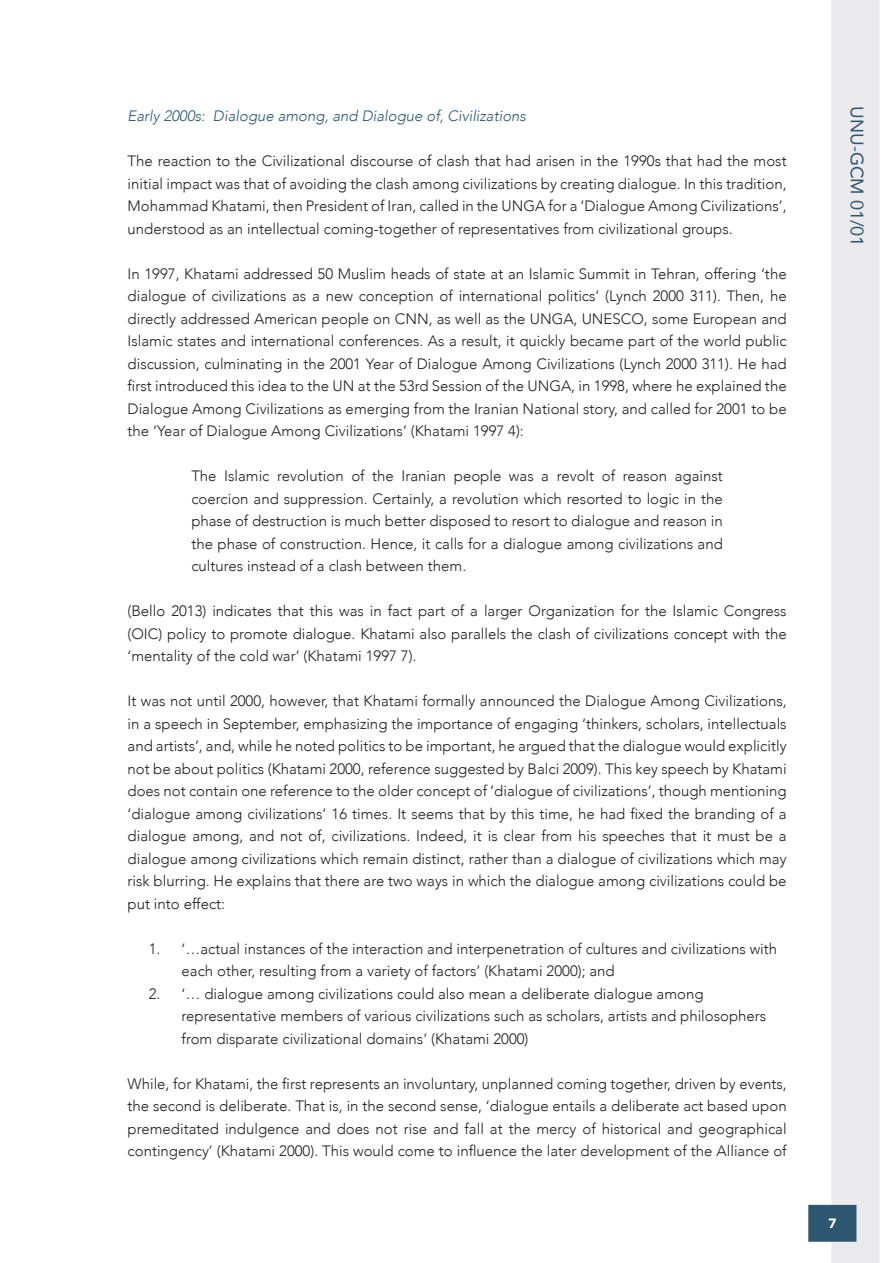
<style>
.page{position:relative;width:893px;height:1263px;background:#fff}
.page>*{position:absolute;margin:0;border:0;box-sizing:border-box;transform-origin:0 0}
.t1{font:18px "Avenir";color:#2d5670}
.t2{font:300 15px/22.5px "Avenir";color:#231f20;text-align:justify}
.t3{font:italic 300 15px "Avenir";color:#2d5670}
.t4{font:900 13.5px "Avenir";color:#fff}
</style>
<div class="page">
<div style="left:832px;top:1px;width:47px;height:1261px;background:#eaeaed"></div>
<div style="left:831px;top:0;width:48px;height:1263px;border:2px solid #eaeaed"></div>
<div style="left:808px;top:1205px;width:48px;height:37px;background:#2d5670;border:2px solid #2d5670"></div>
<p class="t3" style="left:128px;top:107px;width:400px">Early 2000s: Dialogue among, and Dialogue of, Civilizations</p>
<p class="t2" style="left:128px;top:150px;width:661px">The reaction to the Civilizational discourse of clash that had arisen in the 1990s that had the most initial impact was that of avoiding the clash among civilizations by creating dialogue. In this tradition, Mohammad Khatami, then President of Iran, called in the UNGA for a ‘Dialogue Among Civilizations’, understood as an intellectual coming-together of representatives from civilizational groups.</p>
<p class="t2" style="left:128px;top:262px;width:661px">In 1997, Khatami addressed 50 Muslim heads of state at an Islamic Summit in Tehran, offering ‘the dialogue of civilizations as a new conception of international politics’ (Lynch 2000 311). Then, he directly addressed American people on CNN, as well as the UNGA, UNESCO, some European and Islamic states and international conferences. As a result, it quickly became part of the world public discussion, culminating in the 2001 Year of Dialogue Among Civilizations (Lynch 2000 311). He had first introduced this idea to the UN at the 53rd Session of the UNGA, in 1998, where he explained the Dialogue Among Civilizations as emerging from the Iranian National story, and called for 2001 to be the ‘Year of Dialogue Among Civilizations’ (Khatami 1997 4):</p>
<p class="t2" style="left:191px;top:465px;width:533px">The Islamic revolution of the Iranian people was a revolt of reason against coercion and suppression. Certainly, a revolution which resorted to logic in the phase of destruction is much better disposed to resort to dialogue and reason in the phase of construction. Hence, it calls for a dialogue among civilizations and cultures instead of a clash between them.</p>
<p class="t2" style="left:128px;top:600px;width:661px">(Bello 2013) indicates that this was in fact part of a larger Organization for the Islamic Congress (OIC) policy to promote dialogue. Khatami also parallels the clash of civilizations concept with the ‘mentality of the cold war’ (Khatami 1997 7).</p>
<p class="t2" style="left:128px;top:690px;width:661px">It was not until 2000, however, that Khatami formally announced the Dialogue Among Civilizations, in a speech in September, emphasizing the importance of engaging ‘thinkers, scholars, intellectuals and artists’, and, while he noted politics to be important, he argued that the dialogue would explicitly not be about politics (Khatami 2000, reference suggested by Balci 2009). This key speech by Khatami does not contain one reference to the older concept of ‘dialogue of civilizations’, though mentioning ‘dialogue among civilizations’ 16 times. It seems that by this time, he had fixed the branding of a dialogue among, and not of, civilizations. Indeed, it is clear from his speeches that it must be a dialogue among civilizations which remain distinct, rather than a dialogue of civilizations which may risk blurring. He explains that there are two ways in which the dialogue among civilizations could be put into effect:</p>
<p class="t2" style="left:182px;top:937px;width:597px;text-indent:-33px">1. ‘…actual instances of the interaction and interpenetration of cultures and civilizations with each other, resulting from a variety of factors’ (Khatami 2000); and</p>
<p class="t2" style="left:182px;top:982px;width:586px;text-align:left;text-indent:-33px">2. ‘… dialogue among civilizations could also mean a deliberate dialogue among representative members of various civilizations such as scholars, artists and philosophers from disparate civilizational domains’ (Khatami 2000)</p>
<p class="t2" style="left:128px;top:1072px;width:661px">While, for Khatami, the first represents an involuntary, unplanned coming together, driven by events, the second is deliberate. That is, in the second sense, ‘dialogue entails a deliberate act based upon premeditated indulgence and does not rise and fall at the mercy of historical and geographical contingency’ (Khatami 2000). This would come to influence the later development of the Alliance of</p>
<p class="t1" style="left:871px;top:106px;width:142px;rotate:90deg">UNU-GCM 01/01</p>
<p class="t4" style="left:828px;top:1211px;width:9px">7</p>
</div>
